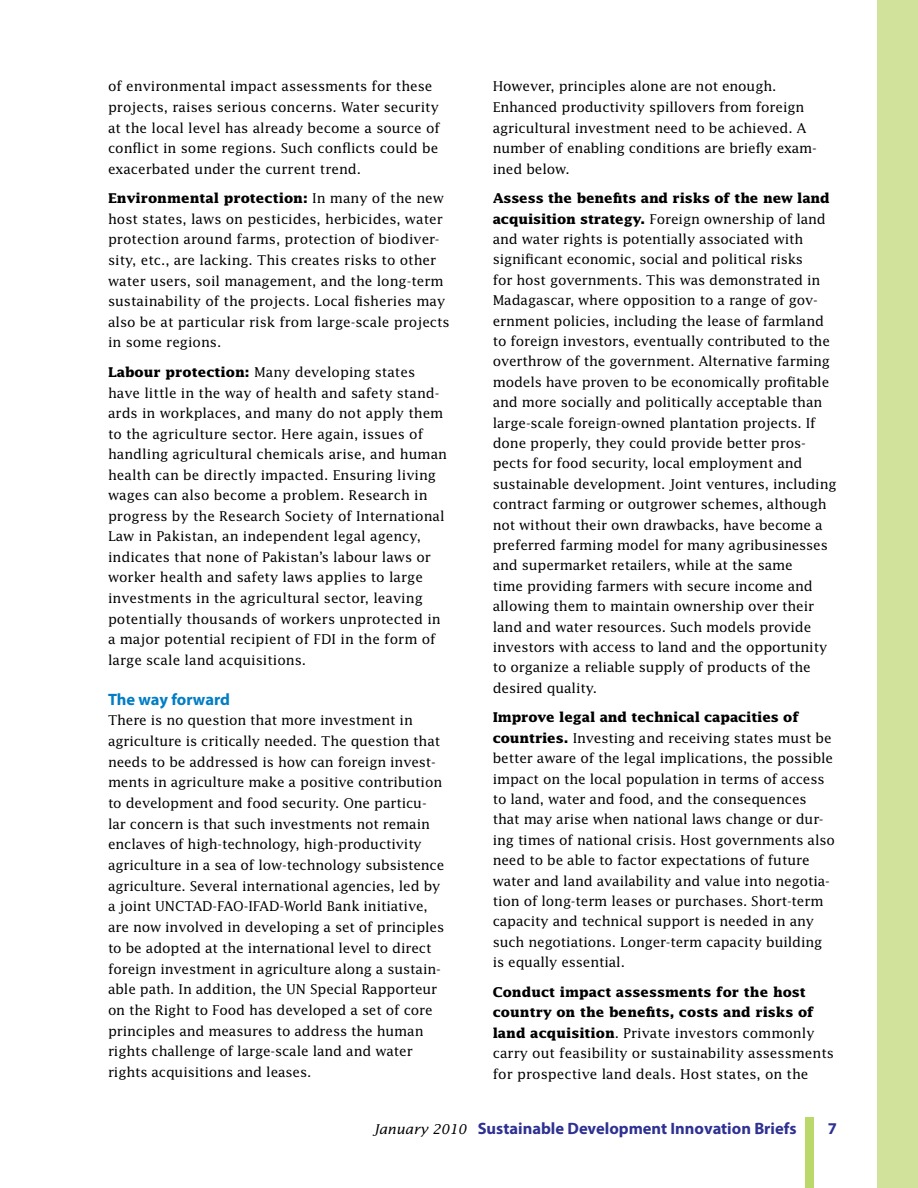
<style>
.page{position:relative;width:918px;height:1188px;background:#fff}
.page>*{position:absolute;margin:0;border:0;box-sizing:border-box;transform-origin:0 0}
.t1{font:700 16.5px "Myriad Pro";color:#2e3192}
.t2{font:700 16.5px "Myriad Pro";letter-spacing:-.005em;color:#007dc5}
.t3{font:13.5px/20.4px "Lucida Std";letter-spacing:-.01em;color:#000}
.s1{font-weight:700}
.s2{font-family:"Lucida Std";font-weight:400;font-style:italic;font-size:13.5px;color:#000}
</style>
<div class="page">
<div style="left:805px;top:1118px;width:9px;height:70px;background:#bbd86b"></div>
<div style="left:878px;top:0;width:40px;height:1188px;background:#d1e39a"></div>
<p class="t3" style="left:108px;top:76px;width:334px">of environmental impact assessments for these projects, raises serious concerns. Water security at the local level has already become a source of conflict in some regions. Such conflicts could be exacerbated under the current trend.</p>
<p class="t3" style="left:108px;top:188px;width:343px"><span class="s1">Environmental protection:</span> In many of the new host states, laws on pesticides, herbicides, water protection around farms, protection of biodiver&shy;sity, etc., are lacking. This creates risks to other water users, soil management, and the long-term sustainability of the projects. Local fisheries may also be at particular risk from large-scale projects in some regions.</p>
<p class="t3" style="left:108px;top:362px;width:341px"><span class="s1">Labour protection:</span> Many developing states have little in the way of health and safety stand&shy;ards in workplaces, and many do not apply them to the agriculture sector. Here again, issues of handling agricultural chemicals arise, and human health can be directly impacted. Ensuring living wages can also become a problem. Research in progress by the Research Society of International Law in Pakistan, an independent legal agency, indicates that none of Pakistan’s labour laws or worker health and safety laws applies to large investments in the agricultural sector, leaving potentially thousands of workers unprotected in a major potential recipient of FDI in the form of large scale land acquisitions.</p>
<p class="t2" style="left:108px;top:690px;width:124px">The way forward</p>
<p class="t3" style="left:108px;top:710px;width:338px">There is no question that more investment in agriculture is critically needed. The question that needs to be addressed is how can foreign invest&shy;ments in agriculture make a positive contribution to development and food security. One particu&shy;lar concern is that such investments not remain enclaves of high-technology, high-productivity agriculture in a sea of low-technology subsistence agriculture. Several international agencies, led by a joint UNCTAD-FAO-IFAD-World Bank initiative, are now involved in developing a set of principles to be adopted at the international level to direct foreign investment in agriculture along a sustain&shy;able path. In addition, the UN Special Rapporteur on the Right to Food has developed a set of core principles and measures to address the human rights challenge of large-scale land and water rights acquisitions and leases.</p>
<p class="t3" style="left:493px;top:76px;width:326px">However, principles alone are not enough.<br>Enhanced productivity spillovers from foreign agricultural investment need to be achieved. A number of enabling conditions are briefly exam&shy;ined below.</p>
<p class="t3" style="left:493px;top:188px;width:345px"><span class="s1">Assess the benefits and risks of the new land acquisition strategy.</span> Foreign ownership of land and water rights is potentially associated with significant economic, social and political risks<br>for host governments. This was demonstrated in Madagascar, where opposition to a range of gov&shy;ernment policies, including the lease of farmland to foreign investors, eventually contributed to the overthrow of the government. Alternative farming models have proven to be economically profitable and more socially and politically acceptable than large-scale foreign-owned plantation projects. If done properly, they could provide better pros&shy;pects for food security, local employment and sustainable development. Joint ventures, including contract farming or outgrower schemes, although not without their own drawbacks, have become a preferred farming model for many agribusinesses and supermarket retailers, while at the same<br>time providing farmers with secure income and allowing them to maintain ownership over their land and water resources. Such models provide investors with access to land and the opportunity to organize a reliable supply of products of the desired quality.</p>
<p class="t3" style="left:493px;top:707px;width:344px"><span class="s1">Improve legal and technical capacities of countries.</span> Investing and receiving states must be better aware of the legal implications, the possible impact on the local population in terms of access to land, water and food, and the consequences that may arise when national laws change or dur&shy;ing times of national crisis. Host governments also need to be able to factor expectations of future water and land availability and value into negotia&shy;tion of long-term leases or purchases. Short-term capacity and technical support is needed in any such negotiations. Longer-term capacity building is equally essential.</p>
<p class="t3" style="left:493px;top:981px;width:343px"><span class="s1">Conduct impact assessments for the host country on the benefits, costs and risks of land acquisition</span>. Private investors commonly carry out feasibility or sustainability assessments for prospective land deals. Host states, on the</p>
<p class="t1" style="left:373px;top:1119px;width:425px"><span class="s2">January 2010</span> Sustainable Development Innovation Briefs</p>
<p class="t1" style="left:828px;top:1119px;width:11px">7</p>
</div>
